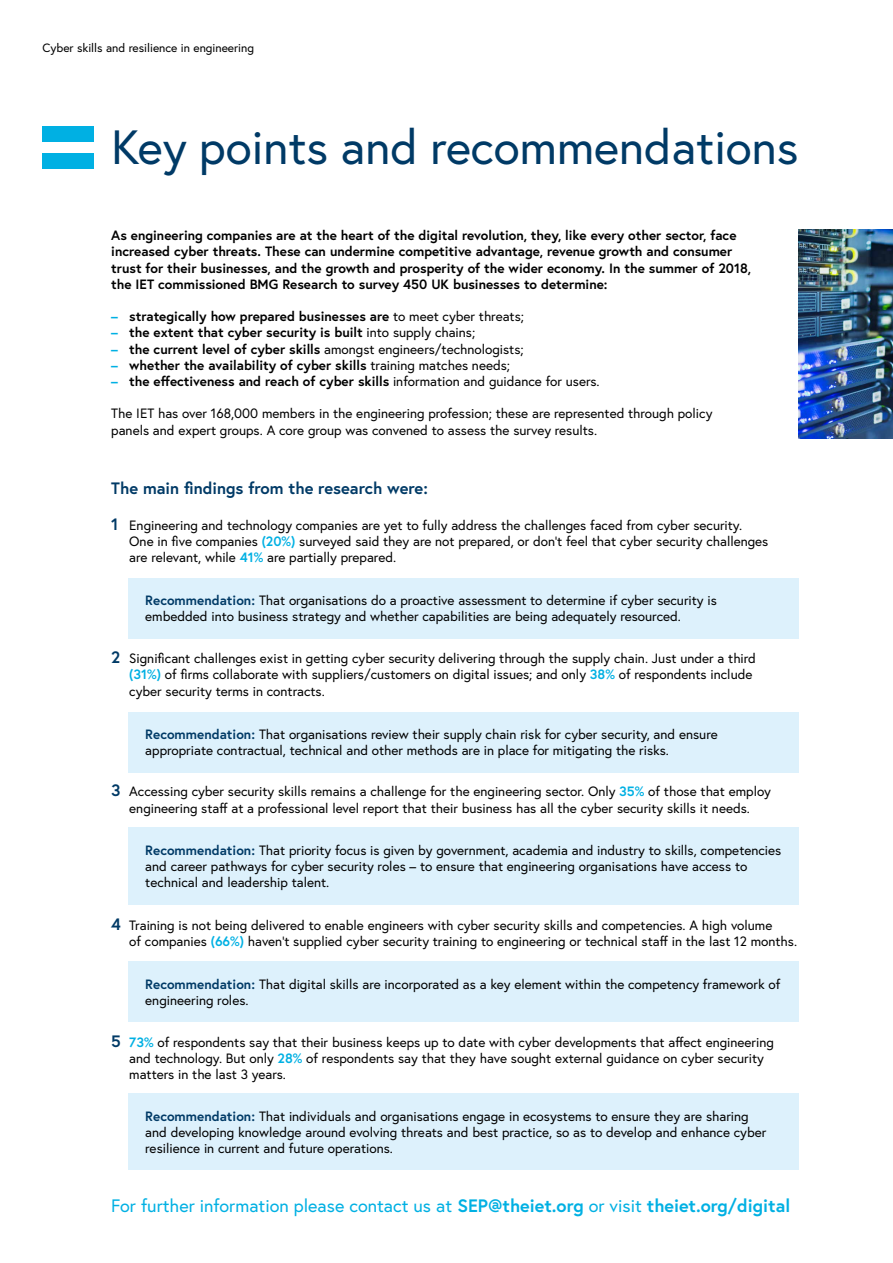
<style>
.page{position:relative;width:893px;height:1263px;background:#fff}
.page>*{position:absolute;margin:0;border:0;box-sizing:border-box;transform-origin:0 0}
.t1{font:48px "Europa";color:#003a66}
.t2{font:18px "Europa";color:#00b0e3}
.t3{font:700 16.5px "Europa";color:#003a66}
.t4{font:13.5px/16.2px "Europa";color:#000}
.t5{font:700 13.5px/16.2px "Europa";color:#000}
.t6{font:12px "Europa";color:#000}
.s1{color:#00b0e3}
.s2{font-weight:400}
.s3{font-weight:700;color:#00b0e3}
.s4{font-weight:700}
.s5{font-weight:700;font-size:16.5px;color:#003a66}
.s6{font-weight:700;color:#003a66}
</style>
<div class="page">
<div style="left:43px;top:153px;width:51px;height:15px;background:#00b0e3"></div>
<div style="left:43px;top:126px;width:51px;height:16px;background:#00b0e3"></div>
<img style="left:799px;top:230px;width:94px;height:208px">
<div style="left:128px;top:578px;width:671px;height:60px;background:#ddf1fc"></div>
<div style="left:128px;top:712px;width:671px;height:60px;background:#ddf1fc"></div>
<div style="left:128px;top:827px;width:671px;height:77px;background:#ddf1fc"></div>
<div style="left:128px;top:961px;width:671px;height:61px;background:#ddf1fc"></div>
<div style="left:128px;top:1093px;width:671px;height:77px;background:#ddf1fc"></div>
<p class="t6" style="left:43px;top:40px;width:213px">Cyber skills and resilience in engineering</p>
<h1 class="t1" style="left:111px;top:116px;width:689px">Key points and recommendations</h1>
<p class="t5" style="left:111px;top:227px;width:641px">As engineering companies are at the heart of the digital revolution, they, like every other sector, face increased cyber threats. These can undermine competitive advantage, revenue growth and consumer trust for their businesses, and the growth and prosperity of the wider economy. In the summer of 2018, the IET commissioned BMG Research to survey 450 UK businesses to determine:</p>
<p class="t5" style="left:111px;top:308px;width:414px"><span class="s1">–</span> strategically how prepared businesses are <span class="s2">to meet cyber threats;</span></p>
<p class="t5" style="left:111px;top:324px;width:365px"><span class="s1">–</span> the extent that cyber security is built <span class="s2">into supply chains;</span></p>
<p class="t4" style="left:111px;top:340px;width:414px"><span class="s3">–</span> <span class="s4">the current level of cyber skills</span> amongst engineers/technologists;</p>
<p class="t5" style="left:111px;top:357px;width:400px"><span class="s1">–</span> whether the availability of cyber skills <span class="s2">training matches needs;</span></p>
<p class="t5" style="left:111px;top:373px;width:490px"><span class="s1">–</span> the effectiveness and reach of cyber skills <span class="s2">information and guidance for users.</span></p>
<p class="t4" style="left:111px;top:405px;width:603px">The IET has over 168,000 members in the engineering profession; these are represented through policy panels and expert groups. A core group was convened to assess the survey results.</p>
<p class="t3" style="left:111px;top:477px;width:318px">The main findings from the research were:</p>
<p class="t4" style="left:129px;top:517px;width:641px;text-indent:-18px"><span class="s5">1</span> Engineering and technology companies are yet to fully address the challenges faced from cyber security.<br>One in five companies <span class="s3">(20%)</span> surveyed said they are not prepared, or don’t feel that cyber security challenges are relevant, while <span class="s3">41%</span> are partially prepared.</p>
<p class="t4" style="left:145px;top:592px;width:573px"><span class="s6">Recommendation:</span> That organisations do a proactive assessment to determine if cyber security is embedded into business strategy and whether capabilities are being adequately resourced.</p>
<p class="t4" style="left:129px;top:650px;width:628px;text-indent:-18px"><span class="s5">2</span> Significant challenges exist in getting cyber security delivering through the supply chain. Just under a third <span class="s3">(31%)</span> of firms collaborate with suppliers/customers on digital issues; and only <span class="s3">38%</span> of respondents include cyber security terms in contracts.</p>
<p class="t4" style="left:145px;top:726px;width:574px"><span class="s6">Recommendation:</span> That organisations review their supply chain risk for cyber security, and ensure appropriate contractual, technical and other methods are in place for mitigating the risks.</p>
<p class="t4" style="left:111px;top:783px;width:661px;text-align:center"><span class="s5">3</span> Accessing cyber security skills remains a challenge for the engineering sector. Only <span class="s3">35%</span> of those that employ engineering staff at a professional level report that their business has all the cyber security skills it needs.</p>
<p class="t4" style="left:145px;top:842px;width:638px"><span class="s6">Recommendation:</span> That priority focus is given by government, academia and industry to skills, competencies and career pathways for cyber security roles – to ensure that engineering organisations have access to technical and leadership talent.</p>
<p class="t4" style="left:129px;top:916px;width:669px;text-indent:-18px"><span class="s5">4</span> Training is not being delivered to enable engineers with cyber security skills and competencies. A high volume<br>of companies <span class="s3">(66%)</span> haven’t supplied cyber security training to engineering or technical staff in the last 12 months.</p>
<p class="t4" style="left:145px;top:975px;width:637px"><span class="s6">Recommendation:</span> That digital skills are incorporated as a key element within the competency framework of engineering roles.</p>
<p class="t4" style="left:129px;top:1033px;width:646px;text-indent:-18px"><span class="s5">5</span> <span class="s3">73%</span> of respondents say that their business keeps up to date with cyber developments that affect engineering and technology. But only <span class="s3">28%</span> of respondents say that they have sought external guidance on cyber security matters in the last 3 years.</p>
<p class="t4" style="left:145px;top:1108px;width:623px"><span class="s6">Recommendation:</span> That individuals and organisations engage in ecosystems to ensure they are sharing and developing knowledge around evolving threats and best practice, so as to develop and enhance cyber resilience in current and future operations.</p>
<h2 class="t2" style="left:111px;top:1194px;width:680px">For further information please contact us at <span class="s4">SEP@theiet.org</span> or visit <span class="s4">theiet.org/digital</span></h2>
</div>
